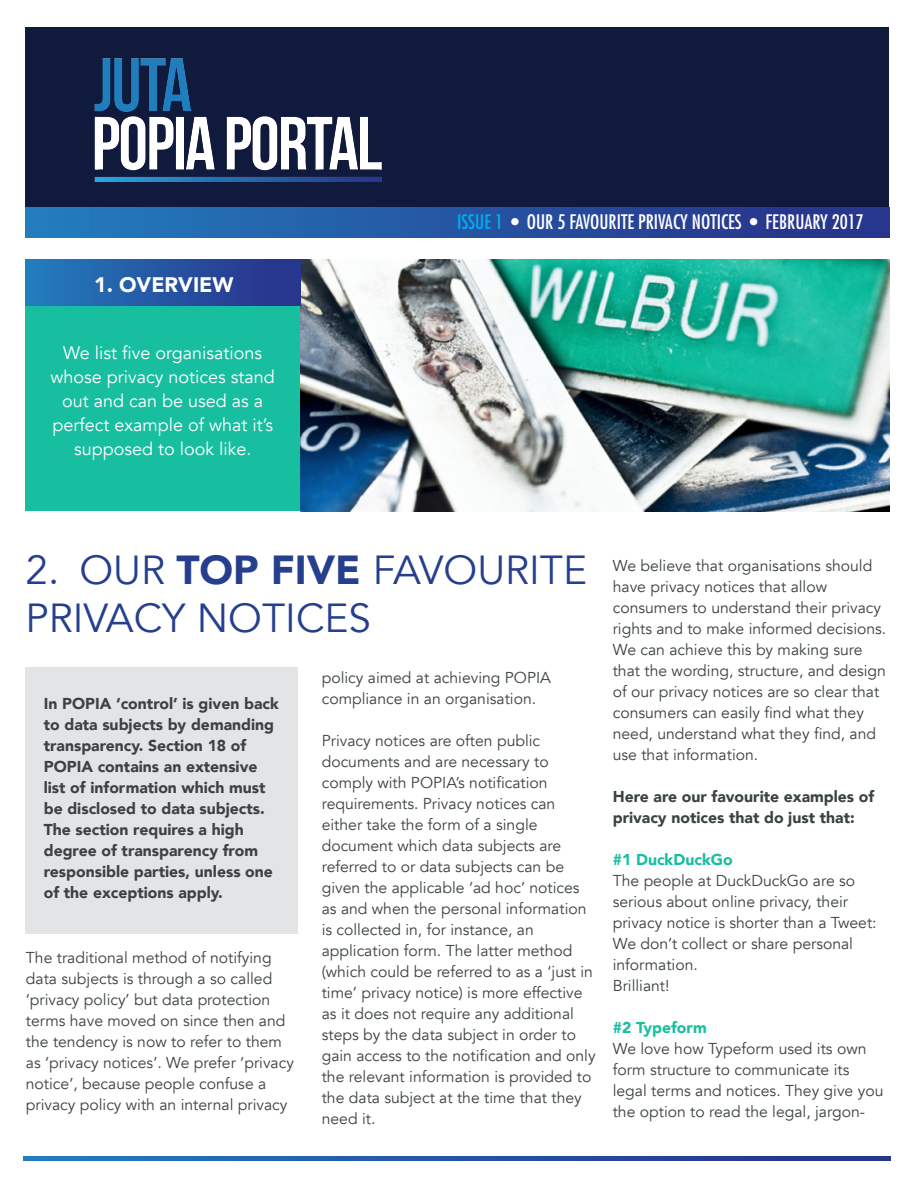
<style>
.page{position:relative;width:918px;height:1188px;background:#fff}
.page>*{position:absolute;margin:0;border:0;box-sizing:border-box;transform-origin:0 0}
.t1{font:40.5px "Avenir";color:#253f8e}
.t2{font:900 21px "Avenir";color:#fff}
.Newsletter_Name{font:condensed 19.5px "Futura";color:#fff}
.t3{font:18px/24px "Avenir";color:#fff;text-align:center}
.t4{font:15.75px/21px "Avenir";color:#3b4244}
.t5{font:900 15.75px/21px "Avenir";color:#3b4244}
.t6{font:900 15.75px "Avenir";color:#17bea0}
.s1{color:#00aeef}
.s2{font-weight:900}
</style>
<div class="page">
<div style="left:26px;top:667px;width:272px;height:267px;background:#e3e4e6"></div>
<div style="left:26px;top:27px;width:864px;height:181px;background:#101a3d"></div>
<img style="left:94px;top:58px;width:288px;height:124px">
<div style="left:26px;top:208px;width:864px;height:30px;background:linear-gradient(to right,#227cbe,#292f89)"></div>
<img style="left:300px;top:259px;width:590px;height:252px">
<div style="left:26px;top:259px;width:274px;height:252px;background:#17bea0"></div>
<div style="left:26px;top:259px;width:274px;height:47px;background:linear-gradient(to right,#227cbe,#293089)"></div>
<svg style="left:23px;top:1156px;width:868px;height:5px;background:#2555a3"></svg>
<p class="t2" style="left:94px;top:266px;width:141px">1. OVERVIEW</p>
<p class="t3" style="left:51px;top:341px;width:226px">We list five organisations whose privacy notices stand out and can be used as a perfect example of what it’s supposed to look like.</p>
<p class="Newsletter_Name" style="left:457px;top:210px;width:408px"><span class="s1">ISSUE 1</span> • OUR 5 FAVOURITE PRIVACY NOTICES • FEBRUARY 2017</p>
<p class="t1" style="left:26px;top:546px;width:563px">2. OUR <span class="s2">TOP FIVE</span> FAVOURITE</p>
<p class="t1" style="left:26px;top:594px;width:347px">PRIVACY NOTICES</p>
<p class="t5" style="left:44px;top:693px;width:237px">In POPIA ‘control’ is given back to data subjects by demanding transparency. Section 18 of<br>POPIA contains an extensive list of information which must be disclosed to data subjects.<br>The section requires a high degree of transparency from responsible parties, unless one of the exceptions apply.</p>
<p class="t4" style="left:26px;top:948px;width:270px">The traditional method of notifying data subjects is through a so called ‘privacy policy’ but data protection terms have moved on since then and the tendency is now to refer to them as ‘privacy notices’. We prefer ‘privacy notice’, because people confuse a privacy policy with an internal privacy</p>
<p class="t4" style="left:322px;top:667px;width:231px">policy aimed at achieving POPIA compliance in an organisation.</p>
<p class="t4" style="left:322px;top:730px;width:275px">Privacy notices are often public documents and are necessary to comply with POPIA’s notification requirements. Privacy notices can either take the form of a single document which data subjects are referred to or data subjects can be given the applicable ‘ad hoc’ notices as and when the personal information is collected in, for instance, an application form. The latter method (which could be referred to as a ‘just in time’ privacy notice) is more effective as it does not require any additional steps by the data subject in order to gain access to the notification and only the relevant information is provided to the data subject at the time that they need it.</p>
<p class="t4" style="left:613px;top:555px;width:275px">We believe that organisations should have privacy notices that allow consumers to understand their privacy rights and to make informed decisions.<br>We can achieve this by making sure that the wording, structure, and design of our privacy notices are so clear that consumers can easily find what they need, understand what they find, and use that information.</p>
<p class="t5" style="left:613px;top:785px;width:263px">Here are our favourite examples of privacy notices that do just that:</p>
<p class="t6" style="left:613px;top:846px;width:121px">#1 DuckDuckGo</p>
<p class="t4" style="left:613px;top:870px;width:265px">The people at DuckDuckGo are so serious about online privacy, their privacy notice is shorter than a Tweet:<br>We don’t collect or share personal information.</p>
<p class="t4" style="left:613px;top:975px;width:58px">Brilliant!</p>
<p class="t6" style="left:613px;top:1014px;width:96px">#2 Typeform</p>
<p class="t4" style="left:613px;top:1038px;width:272px">We love how Typeform used its own form structure to communicate its legal terms and notices. They give you the option to read the legal, jargon-</p>
</div>
